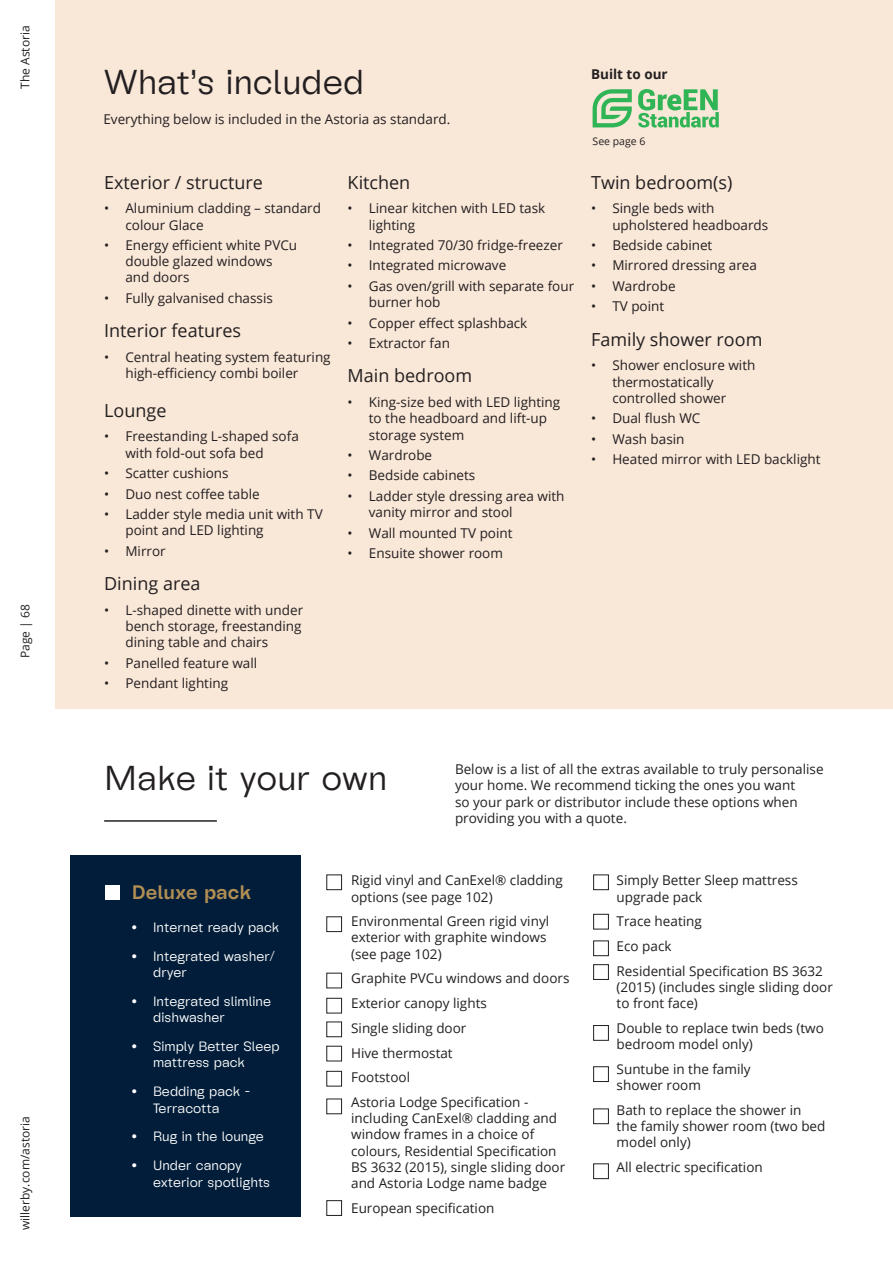
<style>
.page{position:relative;width:893px;height:1263px;background:#fff}
.page>*{position:absolute;margin:0;border:0;box-sizing:border-box;transform-origin:0 0}
.Secondary_header{font:300 34.5px "Ranua";color:#231f20}
.Secondary_header-2{font:500 19.5px "Ranua";color:#b18f54}
.Sub-title{font:18px "Open Sans";color:#231f20}
.Main_copy_text{font:13.5px/16.2px "Open Sans";color:#231f20}
.t1{font:300 13.5px/16.2px "Ranua";color:#fff}
.Main_copy_text-2{font:700 13.5px "Open Sans";color:#231f20}
.t2{font:12px "Open Sans";color:#231f20}
.Main_copy_text-3{font:10.5px "Open Sans";color:#231f20}
</style>
<div class="page">
<div style="left:55px;top:0;width:838px;height:708px;background:#f9e7d8"></div>
<hr style="left:104px;top:820px;width:113px;height:2px;background:#231f20">
<div style="left:326px;top:874px;width:16px;height:16px;border:1px solid #231f20"></div>
<div style="left:593px;top:874px;width:16px;height:16px;border:1px solid #231f20"></div>
<div style="left:326px;top:916px;width:16px;height:16px;border:1px solid #231f20"></div>
<div style="left:326px;top:973px;width:16px;height:15px;border:1px solid #231f20"></div>
<div style="left:326px;top:998px;width:16px;height:15px;border:1px solid #231f20"></div>
<div style="left:326px;top:1021px;width:16px;height:16px;border:1px solid #231f20"></div>
<div style="left:326px;top:1046px;width:16px;height:15px;border:1px solid #231f20"></div>
<div style="left:326px;top:1071px;width:16px;height:15px;border:1px solid #231f20"></div>
<div style="left:326px;top:1098px;width:16px;height:16px;border:1px solid #231f20"></div>
<div style="left:326px;top:1200px;width:16px;height:16px;border:1px solid #231f20"></div>
<div style="left:593px;top:914px;width:16px;height:15px;border:1px solid #231f20"></div>
<div style="left:593px;top:940px;width:16px;height:16px;border:1px solid #231f20"></div>
<div style="left:593px;top:964px;width:16px;height:16px;border:1px solid #231f20"></div>
<div style="left:593px;top:1025px;width:16px;height:16px;border:1px solid #231f20"></div>
<div style="left:593px;top:1066px;width:16px;height:16px;border:1px solid #231f20"></div>
<div style="left:593px;top:1108px;width:16px;height:16px;border:1px solid #231f20"></div>
<div style="left:593px;top:1163px;width:16px;height:16px;border:1px solid #231f20"></div>
<div style="left:70px;top:855px;width:230px;height:362px;background:#021d39"></div>
<div style="left:105px;top:885px;width:15px;height:15px;background:#fff"></div>
<svg style="left:638px;top:89px;width:81px;height:39px"></svg>
<svg style="left:593px;top:89px;width:39px;height:38px"></svg>
<p class="t2" style="left:17px;top:89px;width:65px;rotate:-90deg">The Astoria</p>
<p class="t2" style="left:17px;top:658px;width:55px;rotate:-90deg">Page | 68</p>
<p class="t2" style="left:17px;top:1230px;width:115px;rotate:-90deg">willerby.com/astoria</p>
<p class="Secondary_header" style="left:104px;top:62px;width:262px">What’s included</p>
<p class="Main_copy_text" style="left:103px;top:111px;width:348px">Everything below is included in the Astoria as standard.</p>
<p class="Sub-title" style="left:104px;top:170px;width:160px">Exterior / structure</p>
<p class="Main_copy_text" style="left:125px;top:200px;width:197px;text-indent:-21px">• Aluminium cladding – standard colour Glace</p>
<p class="Main_copy_text" style="left:125px;top:237px;width:173px;text-indent:-21px">• Energy efficient white PVCu double glazed windows and doors</p>
<p class="Main_copy_text" style="left:104px;top:289px;width:170px">• Fully galvanised chassis</p>
<p class="Sub-title" style="left:104px;top:318px;width:138px">Interior features</p>
<p class="Main_copy_text" style="left:125px;top:349px;width:207px;text-indent:-21px">• Central heating system featuring high-efficiency combi boiler</p>
<p class="Sub-title" style="left:104px;top:398px;width:64px">Lounge</p>
<p class="Main_copy_text" style="left:125px;top:428px;width:175px;text-indent:-21px">• Freestanding L-shaped sofa with fold-out sofa bed</p>
<p class="Main_copy_text" style="left:104px;top:465px;width:126px">• Scatter cushions</p>
<p class="Main_copy_text" style="left:104px;top:485px;width:157px">• Duo nest coffee table</p>
<p class="Main_copy_text" style="left:125px;top:506px;width:199px;text-indent:-21px">• Ladder style media unit with TV point and LED lighting</p>
<p class="Main_copy_text" style="left:104px;top:542px;width:63px">• Mirror</p>
<p class="Sub-title" style="left:104px;top:571px;width:98px">Dining area</p>
<p class="Main_copy_text" style="left:125px;top:601px;width:179px;text-indent:-21px">• L-shaped dinette with under bench storage, freestanding dining table and chairs</p>
<p class="Main_copy_text" style="left:104px;top:654px;width:155px">• Panelled feature wall</p>
<p class="Main_copy_text" style="left:104px;top:675px;width:125px">• Pendant lighting</p>
<p class="Sub-title" style="left:348px;top:170px;width:64px">Kitchen</p>
<p class="Main_copy_text" style="left:369px;top:200px;width:178px;text-indent:-21px">• Linear kitchen with LED task lighting</p>
<p class="Main_copy_text" style="left:348px;top:237px;width:217px">• Integrated 70/30 fridge-freezer</p>
<p class="Main_copy_text" style="left:348px;top:257px;width:160px">• Integrated microwave</p>
<p class="Main_copy_text" style="left:369px;top:278px;width:207px;text-indent:-21px">• Gas oven/grill with separate four burner hob</p>
<p class="Main_copy_text" style="left:348px;top:314px;width:181px">• Copper effect splashback</p>
<p class="Main_copy_text" style="left:348px;top:335px;width:104px">• Extractor fan</p>
<p class="Sub-title" style="left:348px;top:363px;width:126px">Main bedroom</p>
<p class="Main_copy_text" style="left:369px;top:394px;width:193px;text-indent:-21px">• King-size bed with LED lighting to the headboard and lift-up storage system</p>
<p class="Main_copy_text" style="left:348px;top:447px;width:86px">• Wardrobe</p>
<p class="Main_copy_text" style="left:348px;top:467px;width:129px">• Bedside cabinets</p>
<p class="Main_copy_text" style="left:369px;top:487px;width:197px;text-indent:-21px">• Ladder style dressing area with vanity mirror and stool</p>
<p class="Main_copy_text" style="left:348px;top:524px;width:166px">• Wall mounted TV point</p>
<p class="Main_copy_text" style="left:348px;top:545px;width:157px">• Ensuite shower room</p>
<p class="Main_copy_text-2" style="left:591px;top:65px;width:78px">Built to our</p>
<p class="Main_copy_text-3" style="left:593px;top:134px;width:54px">See page 6</p>
<p class="Sub-title" style="left:591px;top:170px;width:143px">Twin bedroom(s)</p>
<p class="Main_copy_text" style="left:612px;top:200px;width:157px;text-indent:-21px">• Single beds with upholstered headboards</p>
<p class="Main_copy_text" style="left:591px;top:237px;width:123px">• Bedside cabinet</p>
<p class="Main_copy_text" style="left:591px;top:257px;width:167px">• Mirrored dressing area</p>
<p class="Main_copy_text" style="left:591px;top:278px;width:86px">• Wardrobe</p>
<p class="Main_copy_text" style="left:591px;top:298px;width:75px">• TV point</p>
<p class="Sub-title" style="left:591px;top:327px;width:173px">Family shower room</p>
<p class="Main_copy_text" style="left:612px;top:357px;width:145px;text-indent:-21px">• Shower enclosure with thermostatically controlled shower</p>
<p class="Main_copy_text" style="left:591px;top:410px;width:111px">• Dual flush WC</p>
<p class="Main_copy_text" style="left:591px;top:430px;width:95px">• Wash basin</p>
<p class="Main_copy_text" style="left:591px;top:451px;width:231px">• Heated mirror with LED backlight</p>
<p class="Secondary_header" style="left:104px;top:757px;width:285px">Make it your own</p>
<p class="Main_copy_text" style="left:455px;top:761px;width:370px">Below is a list of all the extras available to truly personalise your home. We recommend ticking the ones you want<br>so your park or distributor include these options when providing you with a quote.</p>
<p class="Secondary_header-2" style="left:132px;top:881px;width:121px">Deluxe pack</p>
<p class="t1" style="left:132px;top:919px;width:149px">• Internet ready pack</p>
<p class="t1" style="left:153px;top:948px;width:123px;text-indent:-21px">• Integrated washer/ dryer</p>
<p class="t1" style="left:153px;top:993px;width:120px;text-indent:-21px">• Integrated slimline dishwasher</p>
<p class="t1" style="left:153px;top:1038px;width:128px;text-indent:-21px">• Simply Better Sleep mattress pack</p>
<p class="t1" style="left:153px;top:1083px;width:98px;text-indent:-21px">• Bedding pack -<br>Terracotta</p>
<p class="t1" style="left:132px;top:1128px;width:134px">• Rug in the lounge</p>
<p class="t1" style="left:153px;top:1157px;width:119px;text-indent:-21px">• Under canopy exterior spotlights</p>
<p class="Main_copy_text" style="left:351px;top:872px;width:213px">Rigid vinyl and CanExel® cladding options (see page 102)</p>
<p class="Main_copy_text" style="left:351px;top:913px;width:200px">Environmental Green rigid vinyl exterior with graphite windows (see page 102)</p>
<p class="Main_copy_text" style="left:351px;top:970px;width:220px">Graphite PVCu windows and doors</p>
<p class="Main_copy_text" style="left:351px;top:995px;width:137px">Exterior canopy lights</p>
<p class="Main_copy_text" style="left:351px;top:1019px;width:117px">Single sliding door</p>
<p class="Main_copy_text" style="left:351px;top:1044px;width:103px">Hive thermostat</p>
<p class="Main_copy_text" style="left:351px;top:1069px;width:60px">Footstool</p>
<p class="Main_copy_text" style="left:351px;top:1093px;width:216px">Astoria Lodge Specification - including CanExel® cladding and window frames in a choice of colours, Residential Specification<br>BS 3632 (2015), single sliding door and Astoria Lodge name badge</p>
<p class="Main_copy_text" style="left:351px;top:1199px;width:145px">European specification</p>
<p class="Main_copy_text" style="left:617px;top:872px;width:183px">Simply Better Sleep mattress upgrade pack</p>
<p class="Main_copy_text" style="left:617px;top:913px;width:87px">Trace heating</p>
<p class="Main_copy_text" style="left:617px;top:938px;width:56px">Eco pack</p>
<p class="Main_copy_text" style="left:617px;top:962px;width:218px">Residential Specification BS 3632 (2015) (includes single sliding door to front face)</p>
<p class="Main_copy_text" style="left:617px;top:1019px;width:209px">Double to replace twin beds (two bedroom model only)</p>
<p class="Main_copy_text" style="left:617px;top:1060px;width:136px">Suntube in the family shower room</p>
<p class="Main_copy_text" style="left:617px;top:1101px;width:210px">Bath to replace the shower in the family shower room (two bed model only)</p>
<p class="Main_copy_text" style="left:617px;top:1158px;width:148px">All electric specification</p>
</div>
